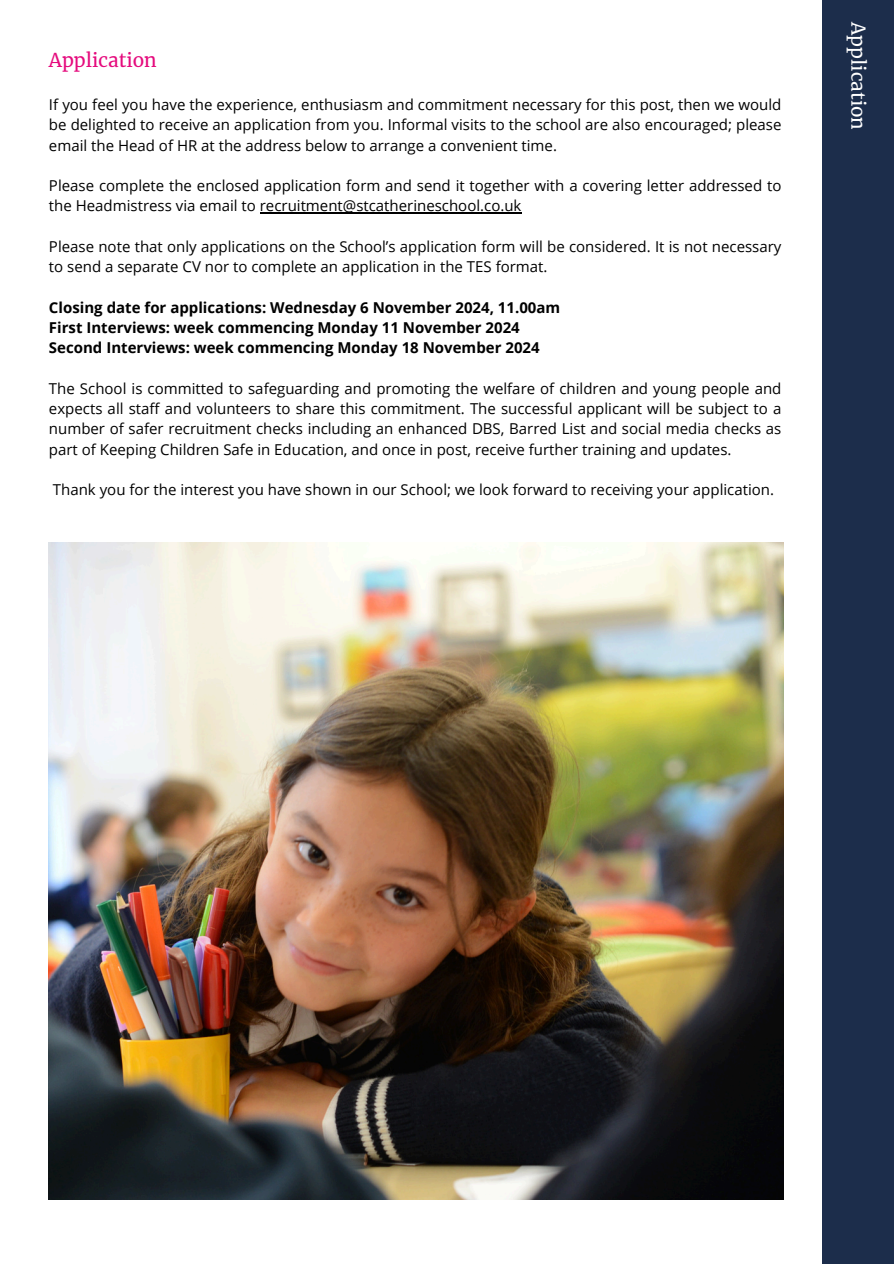
<style>
.page{position:relative;width:894px;height:1264px;background:#fff}
.page>*{position:absolute;margin:0;border:0;box-sizing:border-box;transform-origin:0 0}
.t1{font:18.9px "Merriweather";color:#e50b7d}
.t2{font:18.9px "Merriweather";color:#fff}
.t3{font:15px/20.2px "Open Sans";color:#000;text-align:justify}
.t4{font:700 15px/20.2px "Open Sans";color:#000}
</style>
<div class="page">
<div style="left:821px;top:0;width:72px;height:1263px;background:#1c2d4b"></div>
<hr style="left:260px;top:213px;width:261px;height:1px;background:#000">
<img style="left:49px;top:542px;width:733px;height:657px">
<p class="t1" style="left:49px;top:47px;width:109px">Application</p>
<p class="t3" style="left:49px;top:94px;width:733px">If you feel you have the experience, enthusiasm and commitment necessary for this post, then we would be delighted to receive an application from you. Informal visits to the school are also encouraged; please email the Head of HR at the address below to arrange a convenient time.</p>
<p class="t3" style="left:49px;top:175px;width:733px">Please complete the enclosed application form and send it together with a covering letter addressed to the Headmistress via email to recruitment@stcatherineschool.co.uk</p>
<p class="t3" style="left:49px;top:236px;width:733px">Please note that only applications on the School’s application form will be considered. It is not necessary to send a separate CV nor to complete an application in the TES format.</p>
<p class="t4" style="left:49px;top:297px;width:512px">Closing date for applications: Wednesday 6 November 2024, 11.00am<br>First Interviews: week commencing Monday 11 November 2024<br>Second Interviews: week commencing Monday 18 November 2024</p>
<p class="t3" style="left:49px;top:378px;width:733px">The School is committed to safeguarding and promoting the welfare of children and young people and expects all staff and volunteers to share this commitment. The successful applicant will be subject to a number of safer recruitment checks including an enhanced DBS, Barred List and social media checks as part of Keeping Children Safe in Education, and once in post, receive further training and updates.</p>
<p class="t3" style="left:53px;top:479px;width:722px">Thank you for the interest you have shown in our School; we look forward to receiving your application.</p>
<p class="t2" style="left:871px;top:22px;width:109px;rotate:90deg">Application</p>
</div>
